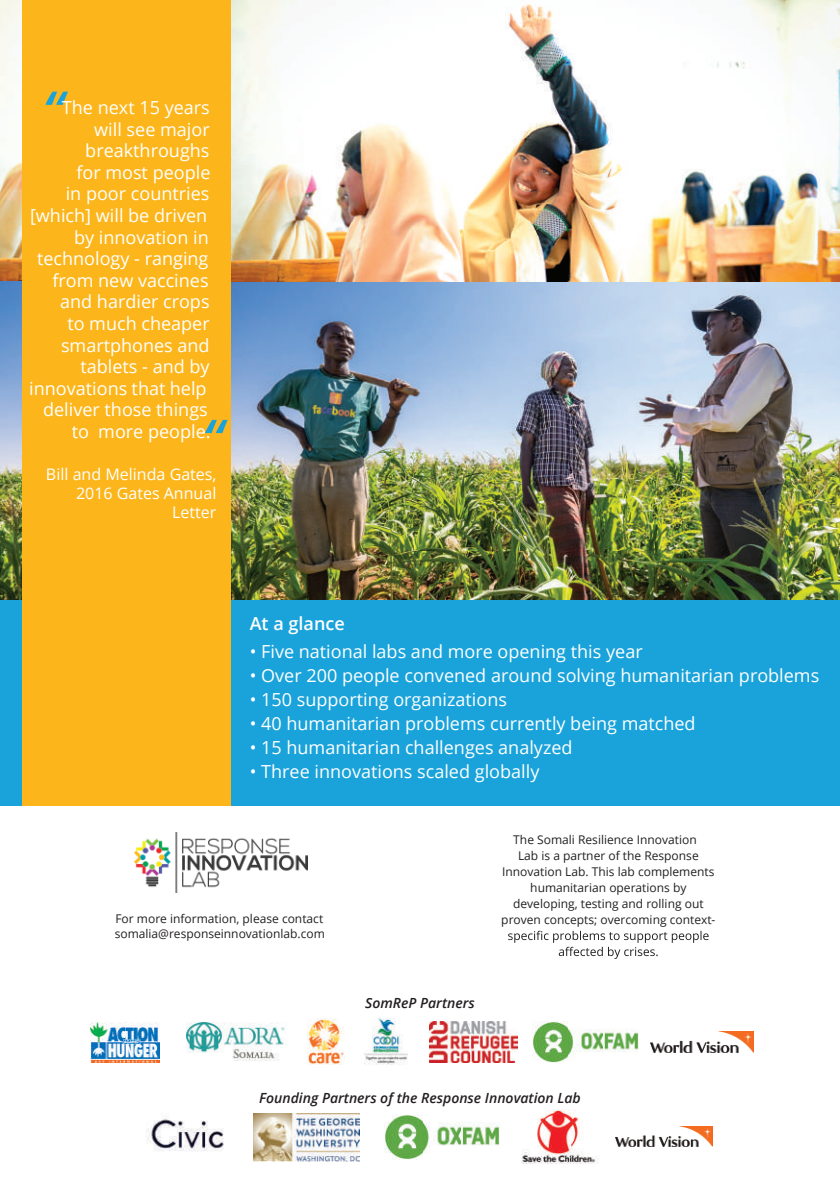
<style>
.page{position:relative;width:840px;height:1191px;background:#fff}
.page>*{position:absolute;margin:0;border:0;box-sizing:border-box;transform-origin:0 0}
.t1{font:18px/21.6px "Open Sans";color:#fff;text-align:right}
.t2{font:600 18px "Open Sans";color:#fff}
.t3{font:16px/19.2px "Open Sans";color:#fff;text-align:right}
.t4{font:italic 600 14px "Open Sans";color:#231f20}
.t5{font:12px/16px "Open Sans";color:#231f20;text-align:center}
</style>
<div class="page">
<img style="left:0;top:0;width:22px;height:281px">
<div style="left:0;top:592px;width:839px;height:213px;background:#1aa3da"></div>
<img style="left:230px;top:0;width:609px;height:600px">
<div style="left:22px;top:0;width:208px;height:805px;background:#fcb61c"></div>
<svg style="left:45px;top:92px;width:23px;height:13px"></svg>
<svg style="left:205px;top:420px;width:22px;height:13px"></svg>
<svg style="left:508px;top:930px;width:200px;height:29px"></svg>
<img style="left:134px;top:832px;width:173px;height:60px">
<img style="left:254px;top:1113px;width:105px;height:48px">
<img style="left:384px;top:1114px;width:115px;height:45px">
<img style="left:521px;top:1109px;width:78px;height:54px">
<img style="left:615px;top:1126px;width:97px;height:20px">
<img style="left:146px;top:1119px;width:78px;height:33px">
<img style="left:0;top:281px;width:22px;height:319px">
<img style="left:90px;top:1022px;width:69px;height:40px">
<img style="left:187px;top:1022px;width:100px;height:39px">
<img style="left:307px;top:1018px;width:37px;height:46px">
<img style="left:429px;top:1021px;width:88px;height:41px">
<img style="left:364px;top:1018px;width:43px;height:47px">
<img style="left:532px;top:1021px;width:106px;height:41px">
<img style="left:650px;top:1031px;width:103px;height:21px">
<p class="t1" style="left:29px;top:96px;width:183px">The next 15 years<br>will see major breakthroughs<br>for most people<br>in poor countries [which] will be driven by innovation in technology - ranging from new vaccines and hardier crops<br>to much cheaper smartphones and tablets - and by innovations that help deliver those things to more people.</p>
<p class="t3" style="left:46px;top:464px;width:172px">Bill and Melinda Gates,<br>2016 Gates Annual<br>Letter</p>
<p class="t2" style="left:249px;top:611px;width:96px">At a glance</p>
<p class="t1" style="left:249px;top:640px;width:394px">• Five national labs and more opening this year</p>
<p class="t1" style="left:249px;top:664px;width:570px">• Over 200 people convened around solving humanitarian problems</p>
<p class="t1" style="left:249px;top:688px;width:258px">• 150 supporting organizations</p>
<p class="t1" style="left:249px;top:712px;width:447px">• 40 humanitarian problems currently being matched</p>
<p class="t1" style="left:249px;top:736px;width:324px">• 15 humanitarian challenges analyzed</p>
<p class="t1" style="left:249px;top:760px;width:291px">• Three innovations scaled globally</p>
<p class="t5" style="left:502px;top:831px;width:214px">The Somali Resilience Innovation<br>Lab is a partner of the Response Innovation Lab. This lab complements humanitarian operations by developing, testing and rolling out</p>
<p class="t5" style="left:115px;top:910px;width:209px">For more information, please contact</p>
<p class="t5" style="left:501px;top:911px;width:215px">proven concepts; overcoming context-</p>
<p class="t5" style="left:115px;top:925px;width:211px">somalia@responseinnovationlab.com</p>
<p class="t4" style="left:365px;top:993px;width:111px">SomReP Partners</p>
<p class="t4" style="left:259px;top:1088px;width:323px">Founding Partners of the Response Innovation Lab</p>
</div>
